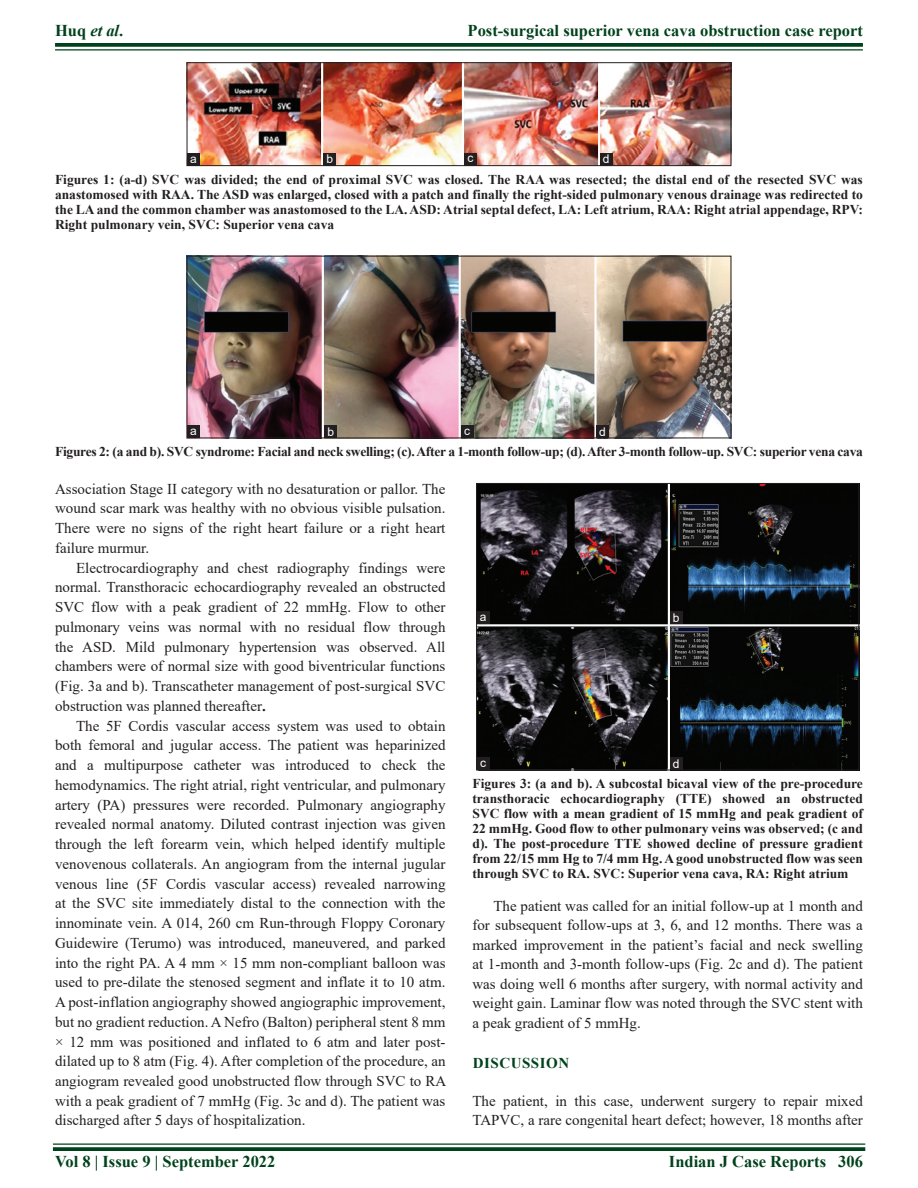
<style>
.page{position:relative;width:918px;height:1188px;background:#fff}
.page>*{position:absolute;margin:0;border:0;box-sizing:border-box;transform-origin:0 0}
.RF{font:700 16.5px "Times New Roman";color:#00421c}
.TX{font:15px/19.8px "Times New Roman";color:#231f20;text-align:justify}
.TXFL{font:15px/19.5px "Times New Roman";color:#231f20}
.t1{font:700 15px "Times New Roman";letter-spacing:.035em;color:#00421c}
.FGC{font:700 13.5px/15px "Times New Roman";color:#231f20;text-align:justify}
.FGC-2{font:700 13.5px "Times New Roman";letter-spacing:-.02em;color:#231f20}
.LABEL{font:12px "Arial";color:#fff}
.s1{font-style:italic}
.s2{font-weight:700}
</style>
<div class="page">
<svg style="left:55px;top:43px;width:808px;height:4px;background:#0f4d29"></svg>
<hr style="left:55px;top:49px;width:808px;height:2px;background:#00421c">
<hr style="left:53px;top:1143px;width:812px;height:2px;background:#00421c">
<svg style="left:53px;top:1147px;width:812px;height:4px;background:#0f4d29"></svg>
<img style="left:189px;top:65px;width:540px;height:99px">
<div style="left:187px;top:63px;width:544px;height:103px;border:1px solid #231f20"></div>
<div style="left:600px;top:153px;width:12px;height:13px;background:#231f20"></div>
<div style="left:464px;top:153px;width:13px;height:12px;background:#231f20"></div>
<div style="left:324px;top:153px;width:12px;height:13px;background:#231f20"></div>
<div style="left:187px;top:153px;width:13px;height:13px;background:#231f20"></div>
<img style="left:189px;top:258px;width:540px;height:178px">
<div style="left:187px;top:256px;width:544px;height:182px;border:1px solid #231f20"></div>
<div style="left:596px;top:425px;width:13px;height:13px;background:#231f20"></div>
<div style="left:461px;top:425px;width:12px;height:13px;background:#231f20"></div>
<div style="left:324px;top:425px;width:13px;height:13px;background:#231f20"></div>
<div style="left:187px;top:425px;width:13px;height:13px;background:#231f20"></div>
<img style="left:478px;top:485px;width:379px;height:283px">
<div style="left:476px;top:483px;width:383px;height:287px;border:1px solid #231f20"></div>
<div style="left:670px;top:757px;width:12px;height:13px;background:#231f20"></div>
<div style="left:477px;top:757px;width:12px;height:13px;background:#231f20"></div>
<div style="left:670px;top:611px;width:12px;height:13px;background:#231f20"></div>
<div style="left:477px;top:611px;width:12px;height:13px;background:#231f20"></div>
<p class="RF" style="left:55px;top:18px;width:70px">Huq <span class="s1">et al</span>.</p>
<p class="RF" style="left:468px;top:18px;width:397px">Post-surgical superior vena cava obstruction case report</p>
<p class="LABEL" style="left:190px;top:150px;width:8px">a</p>
<p class="LABEL" style="left:327px;top:151px;width:8px">b</p>
<p class="LABEL" style="left:467px;top:150px;width:7px">c</p>
<p class="LABEL" style="left:603px;top:151px;width:8px">d</p>
<p class="FGC" style="left:55px;top:172px;width:809px">Figures 1: (a-d) SVC was divided; the end of proximal SVC was closed. The RAA was resected; the distal end of the resected SVC was anastomosed with RAA. The ASD was enlarged, closed with a patch and finally the right-sided pulmonary venous drainage was redirected to the LA and the common chamber was anastomosed to the LA. ASD: Atrial septal defect, LA: Left atrium, RAA: Right atrial appendage, RPV:<br>Right pulmonary vein, SVC: Superior vena cava</p>
<p class="LABEL" style="left:190px;top:422px;width:8px">a</p>
<p class="LABEL" style="left:327px;top:423px;width:8px">b</p>
<p class="LABEL" style="left:464px;top:422px;width:7px">c</p>
<p class="LABEL" style="left:599px;top:423px;width:8px">d</p>
<p class="FGC-2" style="left:55px;top:442px;width:809px">Figures 2: (a and b). SVC syndrome: Facial and neck swelling; (c). After a 1-month follow-up; (d). After 3-month follow-up. SVC: superior vena cava</p>
<p class="TX" style="left:55px;top:478px;width:392px">Association Stage II category with no desaturation or pallor. The wound scar mark was healthy with no obvious visible pulsation.<br>There were no signs of the right heart failure or a right heart failure murmur.</p>
<p class="TX" style="left:55px;top:557px;width:392px;text-indent:21px">Electrocardiography and chest radiography findings were normal. Transthoracic echocardiography revealed an obstructed SVC flow with a peak gradient of 22 mmHg. Flow to other pulmonary veins was normal with no residual flow through the ASD. Mild pulmonary hypertension was observed. All chambers were of normal size with good biventricular functions (Fig. 3a and b). Transcatheter management of post-surgical SVC obstruction was planned thereafter<span class="s2">.</span></p>
<p class="TX" style="left:55px;top:715px;width:393px;text-indent:21px">The 5F Cordis vascular access system was used to obtain both femoral and jugular access. The patient was heparinized and a multipurpose catheter was introduced to check the hemodynamics. The right atrial, right ventricular, and pulmonary artery (PA) pressures were recorded. Pulmonary angiography revealed normal anatomy. Diluted contrast injection was given through the left forearm vein, which helped identify multiple venovenous collaterals. An angiogram from the internal jugular venous line (5F Cordis vascular access) revealed narrowing at the SVC site immediately distal to the connection with the innominate vein. A 014, 260 cm Run-through Floppy Coronary Guidewire (Terumo) was introduced, maneuvered, and parked into the right PA. A 4 mm × 15 mm non-compliant balloon was used to pre-dilate the stenosed segment and inflate it to 10 atm.<br>A post-inflation angiography showed angiographic improvement, but no gradient reduction. A Nefro (Balton) peripheral stent 8 mm × 12 mm was positioned and inflated to 6 atm and later post&shy;dilated up to 8 atm (Fig. 4). After completion of the procedure, an angiogram revealed good unobstructed flow through SVC to RA with a peak gradient of 7 mmHg (Fig. 3c and d). The patient was discharged after 5 days of hospitalization.</p>
<p class="LABEL" style="left:480px;top:608px;width:8px">a</p>
<p class="LABEL" style="left:673px;top:609px;width:8px">b</p>
<p class="LABEL" style="left:480px;top:754px;width:7px">c</p>
<p class="LABEL" style="left:673px;top:755px;width:8px">d</p>
<p class="FGC" style="left:472px;top:776px;width:392px">Figures 3: (a and b). A subcostal bicaval view of the pre-procedure transthoracic echocardiography (TTE) showed an obstructed SVC flow with a mean gradient of 15 mmHg and peak gradient of 22 mmHg. Good flow to other pulmonary veins was observed; (c and d). The post-procedure TTE showed decline of pressure gradient from 22/15 mm Hg to 7/4 mm Hg. A good unobstructed flow was seen through SVC to RA. SVC: Superior vena cava, RA: Right atrium</p>
<p class="TX" style="left:472px;top:896px;width:392px;text-indent:21px">The patient was called for an initial follow-up at 1 month and for subsequent follow-ups at 3, 6, and 12 months. There was a marked improvement in the patient’s facial and neck swelling at 1-month and 3-month follow-ups (Fig. 2c and d). The patient was doing well 6 months after surgery, with normal activity and weight gain. Laminar flow was noted through the SVC stent with a peak gradient of 5 mmHg.</p>
<h1 class="t1" style="left:473px;top:1053px;width:98px">DISCUSSION</h1>
<p class="TXFL" style="left:472px;top:1091px;width:392px">The patient, in this case, underwent surgery to repair mixed<br>TAPVC, a rare congenital heart defect; however, 18 months after</p>
<p class="RF" style="left:55px;top:1150px;width:222px">Vol 8 | Issue 9 | September 2022</p>
<p class="RF" style="left:669px;top:1150px;width:195px">Indian J Case Reports 306</p>
</div>
